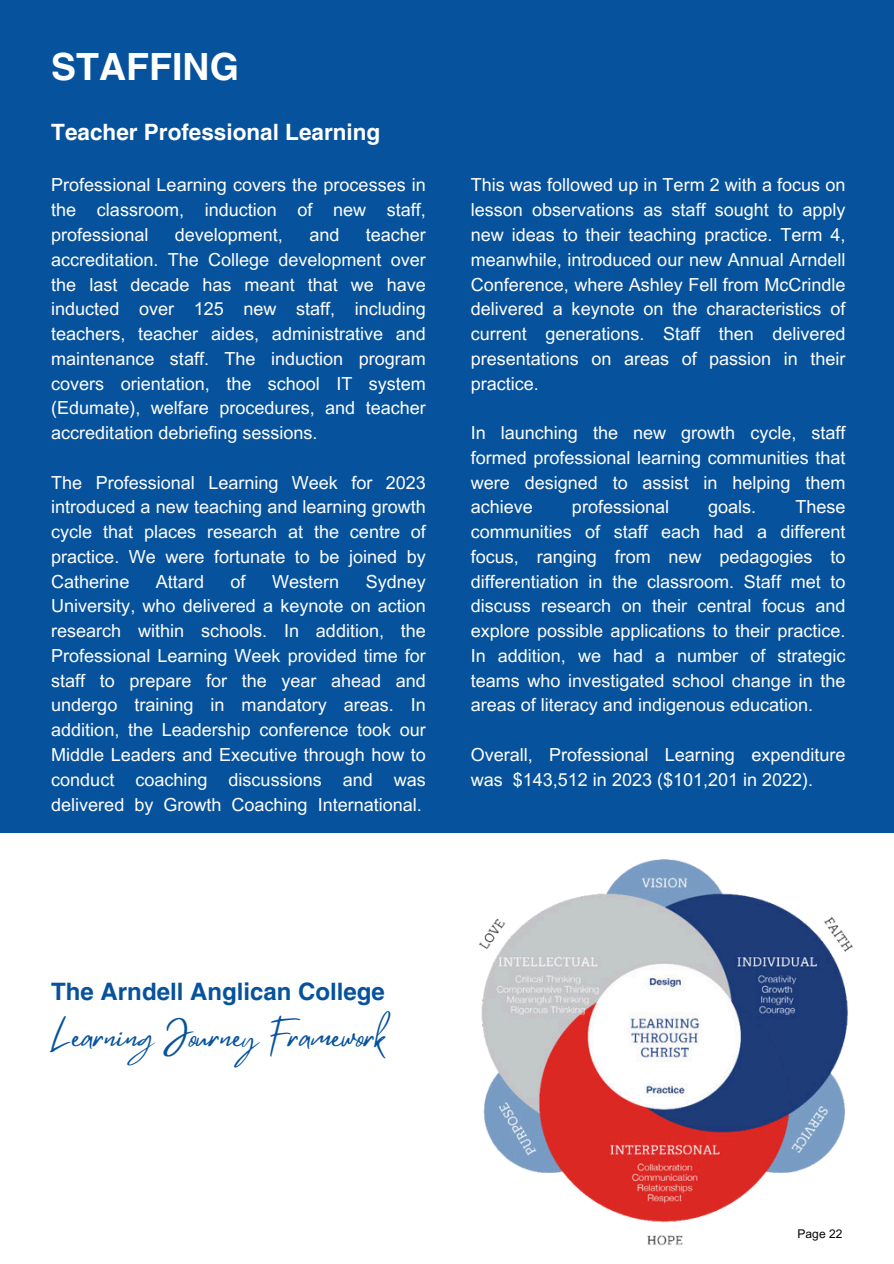
<style>
.page{position:relative;width:894px;height:1264px;background:#fff}
.page>*{position:absolute;margin:0;border:0;box-sizing:border-box;transform-origin:0 0}
.t1{font:700 37.5px "Helvetica LT Pro";color:#fff}
.t2{font:31.5px "Mistrully";color:#06529c}
.t3{font:700 24px "Helvetica LT Pro";color:#06529c}
.t4{font:700 22.5px "Helvetica LT Pro";color:#fff}
.t5{font:18px/24.8px "Arial MT Pro";color:#fff;text-align:justify}
.t6{font:12px "Arial MT Pro";color:#000}
</style>
<div class="page">
<img style="left:479px;top:859px;width:374px;height:387px">
<div style="left:0;top:0;width:893px;height:832px;background:#06529c"></div>
<h3 class="t1" style="left:51px;top:53px;width:189px">STAFFING</h3>
<p class="t4" style="left:51px;top:123px;width:330px">Teacher Professional Learning</p>
<h4 class="t5" style="left:51px;top:175px;width:376px">Professional Learning covers the processes in the classroom, induction of new staff, professional</h4>
<h4 class="t5" style="left:51px;top:224px;width:376px;text-indent:314px">teacher accreditation. The College development over the last decade has meant that we have inducted over 125 new staff, including teachers, teacher aides, administrative and maintenance staff. The induction program covers orientation, the school IT system (Edumate), welfare procedures, and teacher accreditation debriefing sessions.</h4>
<h4 class="t5" style="left:51px;top:472px;width:376px">The Professional Learning Week for 2023 introduced a new teaching and learning growth cycle that places research at the centre of practice. We were fortunate to be joined by Catherine</h4>
<h4 class="t5" style="left:175px;top:224px;width:110px">development,</h4>
<h4 class="t5" style="left:309px;top:224px;width:32px">and</h4>
<h4 class="t5" style="left:51px;top:571px;width:376px;text-indent:314px">Sydney University, who delivered a keynote on action research within schools. In addition, the Professional Learning Week provided time for staff to prepare for the year ahead and undergo training in mandatory areas. In addition, the Leadership conference took our Middle Leaders and Executive through how to conduct coaching discussions and was delivered by Growth Coaching International.</h4>
<h4 class="t5" style="left:156px;top:571px;width:50px">Attard</h4>
<h4 class="t5" style="left:230px;top:571px;width:17px">of</h4>
<h4 class="t5" style="left:272px;top:571px;width:69px">Western</h4>
<p class="t5" style="left:470px;top:175px;width:376px">This was followed up in Term 2 with a focus on lesson observations as staff sought to apply new ideas to their teaching practice. Term 4, meanwhile, introduced our new Annual Arndell Conference, where Ashley Fell from McCrindle delivered a keynote on the characteristics of current generations. Staff then delivered presentations on areas of passion in their practice.</p>
<h3 class="t5" style="left:470px;top:422px;width:376px">In launching the new growth cycle, staff formed professional learning communities that were designed to assist in helping them achieve</h3>
<h3 class="t5" style="left:572px;top:497px;width:99px">professional</h3>
<h3 class="t5" style="left:708px;top:497px;width:50px">goals.</h3>
<h3 class="t5" style="left:470px;top:497px;width:376px;text-indent:324px">These communities of staff each had a different focus, ranging from new pedagogies to differentiation in the classroom. Staff met to discuss research on their central focus and explore possible applications to their practice.<br>In addition, we had a number of strategic teams who investigated school change in the areas of literacy and indigenous education.</h3>
<h2 class="t5" style="left:470px;top:744px;width:376px">Overall, Professional Learning expenditure was $143,512 in 2023 ($101,201 in 2022).</h2>
<h4 class="t3" style="left:51px;top:983px;width:335px">The Arndell Anglican College</h4>
<h4 class="t2" style="left:51px;top:1011px;width:335px">Learning Journey Framework</h4>
<h4 class="t6" style="left:797px;top:1229px;width:46px">Page 22</h4>
</div>
